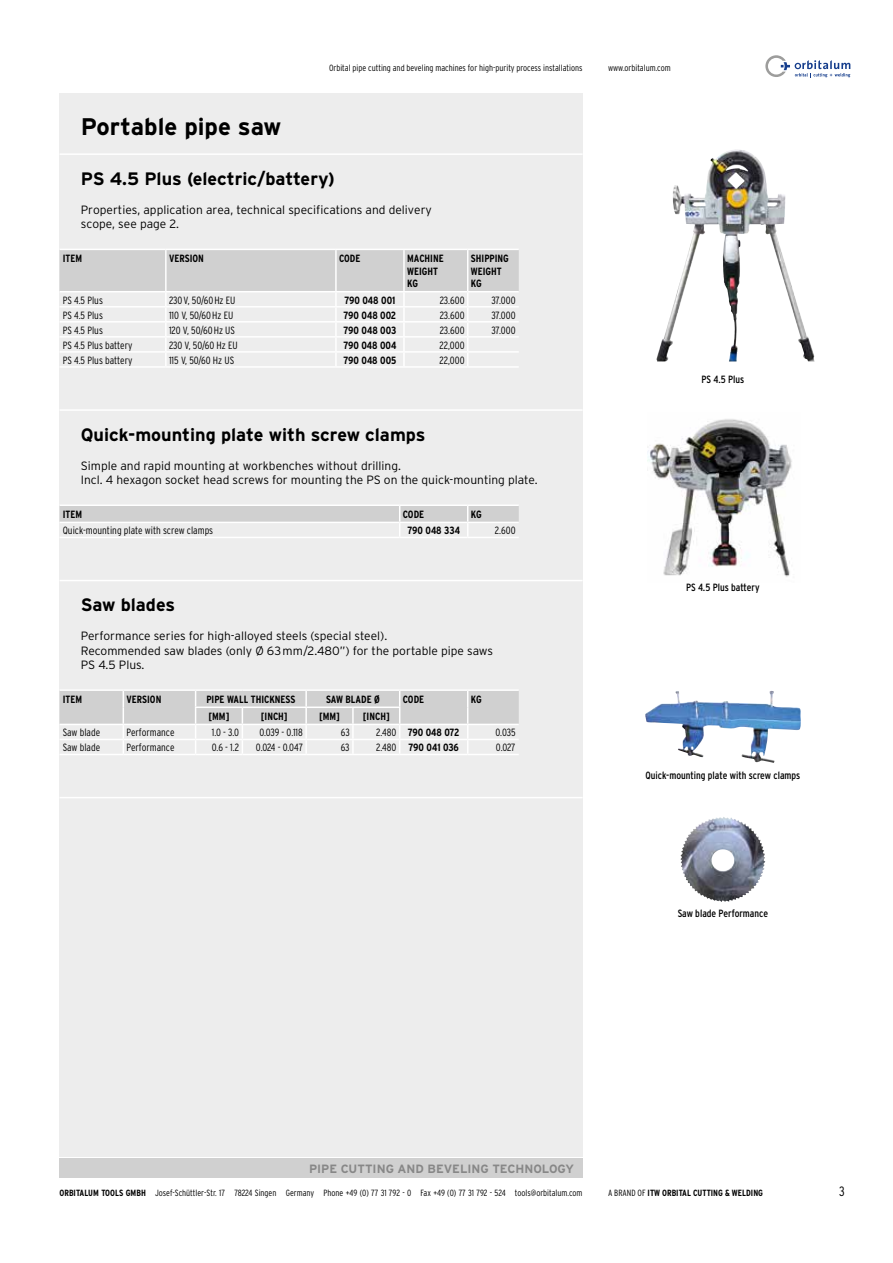
<style>
.page{position:relative;width:893px;height:1263px;background:#fff}
.page>*{position:absolute;margin:0;border:0;box-sizing:border-box;transform-origin:0 0}
.t1{font:700 24px "Interstate";color:#000}
.t2{font:700 18px "Interstate";color:#000}
.t3{font:300 condensed 13.5px "Interstate";color:#000}
.t4{font:300 12px/14.4px "Interstate";color:#000}
.t5{font:700 12px "Interstate";color:#878787}
.t6{font:300 condensed 10.5px "Interstate";color:#000}
.t7{font:700 condensed 10.5px/12.6px "Interstate";color:#000}
.t8{font:condensed 10.5px "Interstate";color:#000}
.t9{font:300 condensed 9px "Interstate";color:#000}
.t10{font:700 condensed 9px "Interstate";color:#000}
.s1{font-weight:300}
.s2{font-weight:700}
</style>
<div class="page">
<svg style="left:765px;top:55px;width:85px;height:22px"></svg>
<div style="left:60px;top:94px;width:523px;height:1063px;background:#ededed"></div>
<div style="left:60px;top:1159px;width:523px;height:19px;background:#d0d0d0"></div>
<hr style="left:60px;top:153px;width:523px;height:2px;background:#fff">
<hr style="left:60px;top:409px;width:523px;height:2px;background:#fff">
<hr style="left:60px;top:580px;width:523px;height:1px;background:#fff">
<hr style="left:60px;top:797px;width:523px;height:1px;background:#fff">
<svg style="left:60px;top:249px;width:459px;height:117px"></svg>
<hr style="left:404px;top:351px;width:64px;height:2px;background:#fff">
<hr style="left:468px;top:351px;width:51px;height:2px;background:#fff">
<hr style="left:60px;top:366px;width:106px;height:2px;background:#fff">
<hr style="left:166px;top:366px;width:170px;height:2px;background:#fff">
<hr style="left:336px;top:366px;width:68px;height:2px;background:#fff">
<hr style="left:404px;top:366px;width:64px;height:2px;background:#fff">
<hr style="left:468px;top:366px;width:51px;height:2px;background:#fff">
<hr style="left:60px;top:504px;width:340px;height:2px;background:#fff">
<hr style="left:400px;top:504px;width:68px;height:2px;background:#fff">
<hr style="left:468px;top:504px;width:51px;height:2px;background:#fff">
<svg style="left:60px;top:506px;width:459px;height:31px"></svg>
<hr style="left:60px;top:537px;width:340px;height:1px;background:#fff">
<hr style="left:400px;top:537px;width:68px;height:1px;background:#fff">
<hr style="left:468px;top:537px;width:51px;height:1px;background:#fff">
<hr style="left:60px;top:689px;width:63px;height:2px;background:#fff">
<hr style="left:196px;top:689px;width:46px;height:2px;background:#fff">
<hr style="left:242px;top:689px;width:64px;height:2px;background:#fff">
<hr style="left:306px;top:689px;width:47px;height:2px;background:#fff">
<hr style="left:353px;top:689px;width:47px;height:2px;background:#fff">
<hr style="left:400px;top:689px;width:68px;height:2px;background:#fff">
<hr style="left:468px;top:689px;width:51px;height:2px;background:#fff">
<hr style="left:60px;top:754px;width:63px;height:1px;background:#fff">
<hr style="left:196px;top:754px;width:46px;height:1px;background:#fff">
<hr style="left:242px;top:754px;width:64px;height:1px;background:#fff">
<hr style="left:306px;top:754px;width:47px;height:1px;background:#fff">
<hr style="left:353px;top:754px;width:47px;height:1px;background:#fff">
<hr style="left:400px;top:754px;width:68px;height:1px;background:#fff">
<hr style="left:468px;top:754px;width:51px;height:1px;background:#fff">
<hr style="left:123px;top:689px;width:73px;height:2px;background:#fff">
<svg style="left:60px;top:690px;width:459px;height:64px"></svg>
<hr style="left:123px;top:754px;width:73px;height:1px;background:#fff">
<img style="left:709px;top:150px;width:29px;height:21px">
<img style="left:645px;top:690px;width:156px;height:73px">
<img style="left:688px;top:817px;width:35px;height:20px">
<img style="left:647px;top:419px;width:145px;height:158px">
<p class="t9" style="left:329px;top:63px;width:255px">Orbital pipe cutting and beveling machines for high-purity process installations</p>
<h1 class="t1" style="left:81px;top:113px;width:202px">Portable pipe saw</h1>
<h2 class="t2" style="left:81px;top:169px;width:255px">PS 4.5 Plus (electric/battery)</h2>
<p class="t4" style="left:81px;top:202px;width:353px">Properties, application area, technical specifications and delivery scope, see page 2.</p>
<p class="t7" style="left:63px;top:252px;width:21px">ITEM</p>
<p class="t7" style="left:169px;top:252px;width:36px">VERSION</p>
<p class="t7" style="left:339px;top:252px;width:23px">CODE</p>
<p class="t7" style="left:407px;top:252px;width:38px">MACHINE<br>WEIGHT<br>KG</p>
<p class="t7" style="left:471px;top:252px;width:39px">SHIPPING<br>WEIGHT<br>KG</p>
<p class="t6" style="left:63px;top:294px;width:42px">PS 4.5 Plus</p>
<p class="t6" style="left:169px;top:294px;width:68px">230 V, 50/60 Hz EU</p>
<p class="t7" style="left:344px;top:293px;width:53px">790 048 001</p>
<p class="t6" style="left:440px;top:294px;width:26px">23.600</p>
<p class="t6" style="left:491px;top:294px;width:26px">37.000</p>
<p class="t6" style="left:63px;top:309px;width:42px">PS 4.5 Plus</p>
<p class="t6" style="left:169px;top:309px;width:66px">110 V, 50/60 Hz EU</p>
<p class="t7" style="left:343px;top:308px;width:54px">790 048 002</p>
<p class="t6" style="left:440px;top:309px;width:26px">23.600</p>
<p class="t6" style="left:491px;top:309px;width:26px">37.000</p>
<p class="t6" style="left:63px;top:324px;width:42px">PS 4.5 Plus</p>
<p class="t6" style="left:169px;top:324px;width:68px">120 V, 50/60 Hz US</p>
<p class="t7" style="left:343px;top:324px;width:54px">790 048 003</p>
<p class="t6" style="left:440px;top:324px;width:26px">23.600</p>
<p class="t6" style="left:491px;top:324px;width:26px">37.000</p>
<p class="t6" style="left:63px;top:339px;width:71px">PS 4.5 Plus battery</p>
<p class="t6" style="left:169px;top:339px;width:70px">230 V, 50/60 Hz EU</p>
<p class="t7" style="left:343px;top:339px;width:55px">790 048 004</p>
<p class="t6" style="left:439px;top:339px;width:27px">22,000</p>
<p class="t6" style="left:63px;top:354px;width:71px">PS 4.5 Plus battery</p>
<p class="t6" style="left:169px;top:354px;width:67px">115 V, 50/60 Hz US</p>
<p class="t7" style="left:343px;top:354px;width:55px">790 048 005</p>
<p class="t6" style="left:439px;top:354px;width:27px">22,000</p>
<h2 class="t2" style="left:81px;top:424px;width:346px">Quick-mounting plate with screw clamps</h2>
<p class="t4" style="left:81px;top:458px;width:458px">Simple and rapid mounting at workbenches without drilling.<br>Incl. 4 hexagon socket head screws for mounting the PS on the quick-mounting plate.</p>
<p class="t7" style="left:63px;top:508px;width:21px">ITEM</p>
<p class="t7" style="left:403px;top:508px;width:23px">CODE</p>
<p class="t7" style="left:471px;top:508px;width:12px">KG</p>
<p class="t6" style="left:63px;top:525px;width:152px">Quick-mounting plate with screw clamps</p>
<p class="t7" style="left:407px;top:524px;width:54px">790 048 334</p>
<p class="t6" style="left:495px;top:525px;width:22px">2.600</p>
<h2 class="t2" style="left:81px;top:595px;width:96px">Saw blades</h2>
<p class="t4" style="left:81px;top:629px;width:414px">Performance series for high-alloyed steels (special steel).<br>Recommended saw blades (only Ø 63 mm/2.480”) for the portable pipe saws<br>PS 4.5 Plus.</p>
<p class="t7" style="left:63px;top:693px;width:21px">ITEM</p>
<p class="t7" style="left:126px;top:693px;width:36px">VERSION</p>
<p class="t7" style="left:206px;top:693px;width:90px">PIPE WALL THICKNESS</p>
<p class="t7" style="left:326px;top:693px;width:55px">SAW BLADE Ø</p>
<p class="t7" style="left:403px;top:693px;width:23px">CODE</p>
<p class="t7" style="left:471px;top:693px;width:12px">KG</p>
<p class="t7" style="left:208px;top:710px;width:23px">[MM]</p>
<p class="t7" style="left:261px;top:710px;width:29px">[INCH]</p>
<p class="t7" style="left:319px;top:710px;width:23px">[MM]</p>
<p class="t7" style="left:363px;top:710px;width:29px">[INCH]</p>
<p class="t6" style="left:63px;top:727px;width:39px">Saw blade</p>
<p class="t6" style="left:126px;top:727px;width:50px">Performance</p>
<p class="t6" style="left:212px;top:727px;width:29px">1.0 - 3.0</p>
<p class="t6" style="left:259px;top:727px;width:45px">0.039 - 0.118</p>
<p class="t6" style="left:341px;top:727px;width:10px">63</p>
<p class="t7" style="left:376px;top:726px;width:85px"><span class="s1">2.480</span> 790 048 072</p>
<p class="t6" style="left:496px;top:727px;width:22px">0.035</p>
<p class="t6" style="left:63px;top:742px;width:39px">Saw blade</p>
<p class="t6" style="left:126px;top:742px;width:50px">Performance</p>
<p class="t6" style="left:212px;top:742px;width:29px">0.6 - 1.2</p>
<p class="t6" style="left:256px;top:742px;width:49px">0.024 - 0.047</p>
<p class="t6" style="left:341px;top:742px;width:10px">63</p>
<p class="t7" style="left:376px;top:741px;width:84px"><span class="s1">2.480</span> 790 041 036</p>
<p class="t6" style="left:496px;top:742px;width:21px">0.027</p>
<p class="t9" style="left:608px;top:63px;width:64px">www.orbitalum.com</p>
<p class="t8" style="left:701px;top:373px;width:44px">PS 4.5 Plus</p>
<p class="t8" style="left:686px;top:582px;width:75px">PS 4.5 Plus battery</p>
<p class="t8" style="left:645px;top:769px;width:156px">Quick-mounting plate with screw clamps</p>
<p class="t8" style="left:678px;top:907px;width:92px">Saw blade Performance</p>
<p class="t5" style="left:309px;top:1162px;width:267px">PIPE CUTTING AND BEVELING TECHNOLOGY</p>
<p class="t9" style="left:60px;top:1188px;width:525px"><span class="s2">ORBITALUM TOOLS GMBH</span> Josef-Schüttler-Str. 17 78224 Singen Germany Phone +49 (0) 77 31 792 - 0 Fax +49 (0) 77 31 792 - 524 tools@orbitalum.com</p>
<p class="t10" style="left:608px;top:1188px;width:156px"><span class="s1">A BRAND OF</span> ITW ORBITAL CUTTING &amp; WELDING</p>
<p class="t3" style="left:839px;top:1184px;width:7px">3</p>
</div>
